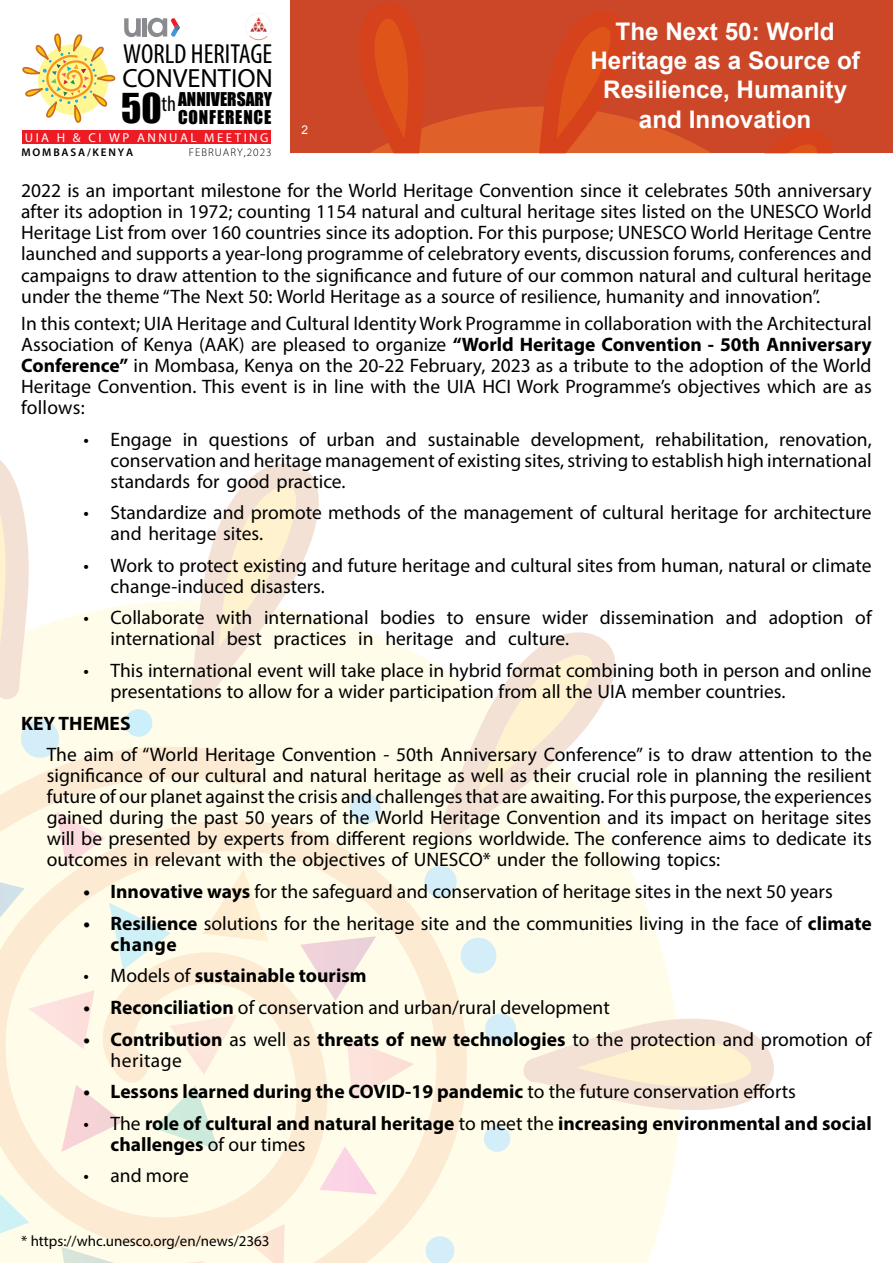
<style>
.page{position:relative;width:893px;height:1263px;background:#fff}
.page>*{position:absolute;margin:0;border:0;box-sizing:border-box;transform-origin:0 0}
.t1{font:condensed 27.6px "Myriad Pro";color:#000}
.t2{font:26.4px "Myriad Pro";color:#000}
.t3{font:700 24.3px/29.1px "Arial";color:#fff;text-align:center}
.t4{font:19.5px/21px "Myriad Pro";color:#000}
.t5{font:700 19.5px/21px "Myriad Pro";color:#000}
.t6{font:19.5px/21px "Myriad Pro";letter-spacing:.025em;color:#000}
.t7{font:17.4px/17.4px "Impact";color:#000;text-align:right}
.t8{font:15px "Myriad Pro";color:#000}
.t9{font:12.9px "Myriad Pro";letter-spacing:.19em;color:#fff}
.t10{font:12px "Arial";color:#fff}
.t11{font:600 11.25px "Myriad Pro";letter-spacing:.16em;color:#000}
.t12{font:300 11.25px "Myriad Pro";letter-spacing:.095em;color:#000}
.s1{font-size:37.8px}
.s2{font-family:"Myriad Pro";font-stretch:condensed;font-size:22.05px}
.s3{font-weight:700}
.s4{font-weight:400}
</style>
<div class="page">
<svg style="left:0;top:600px;width:680px;height:663px;fill:#fffde9"></svg>
<svg style="left:0;top:742px;width:490px;height:521px;background:#fef7e2"></svg>
<svg style="left:433px;top:630px;width:190px;height:213px"></svg>
<svg style="left:517px;top:1015px;width:257px;height:96px;background:#faeedb"></svg>
<svg style="left:0;top:460px;width:32px;height:247px"></svg>
<svg style="left:185px;top:463px;width:138px;height:240px"></svg>
<svg style="left:57px;top:812px;width:49px;height:54px;background:#fdebe2"></svg>
<svg style="left:0;top:878px;width:25px;height:51px"></svg>
<svg style="left:0;top:1181px;width:29px;height:58px;background:#edf8ec"></svg>
<svg style="left:61px;top:1247px;width:57px;height:16px"></svg>
<svg style="left:163px;top:1261px;width:41px;height:2px"></svg>
<svg style="left:247px;top:1224px;width:38px;height:39px"></svg>
<svg style="left:319px;top:1146px;width:58px;height:48px;background:#fde9e7"></svg>
<svg style="left:347px;top:1038px;width:67px;height:63px;background:#fdefe1"></svg>
<svg style="left:300px;top:936px;width:76px;height:65px;background:#f6e8e2"></svg>
<svg style="left:203px;top:869px;width:66px;height:72px;background:#fef5dd"></svg>
<svg style="left:109px;top:902px;width:62px;height:68px;background:#e8f7ed"></svg>
<svg style="left:28px;top:990px;width:67px;height:59px;background:#fdefe3"></svg>
<svg style="left:61px;top:1085px;width:62px;height:67px;background:#fbeae0"></svg>
<svg style="left:154px;top:1085px;width:65px;height:65px;background:#e9f4e3"></svg>
<svg style="left:170px;top:1015px;width:68px;height:60px;background:#fef2e2"></svg>
<div style="left:131px;top:715px;width:15px;height:15px;background:#d4eef9;border-radius:50%"></div>
<div style="left:125px;top:709px;width:27px;height:28px;border:12px solid #00aeef;border-radius:50%"></div>
<div style="left:27px;top:726px;width:26px;height:25px;background:#d4eef9;border-radius:50%"></div>
<div style="left:21px;top:720px;width:38px;height:38px;border:12px solid #27aae1;border-radius:50%"></div>
<svg style="left:426px;top:1236px;width:28px;height:27px"></svg>
<div style="left:484px;top:1125px;width:26px;height:27px;border:12px solid #27aae1;border-radius:50%"></div>
<div style="left:491px;top:1020px;width:19px;height:18px;background:#d4eef9;border-radius:50%"></div>
<div style="left:485px;top:1013px;width:31px;height:31px;border:12px solid #27aae1;border-radius:50%"></div>
<div style="left:467px;top:944px;width:23px;height:23px;background:#d4eef9;border-radius:50%"></div>
<div style="left:461px;top:938px;width:35px;height:35px;border:12px solid #27aae1;border-radius:50%"></div>
<div style="left:431px;top:872px;width:19px;height:19px;background:#d4eef9;border-radius:50%"></div>
<div style="left:424px;top:865px;width:33px;height:33px;border:12px solid #27aae1;border-radius:50%"></div>
<div style="left:356px;top:799px;width:19px;height:19px;background:#d4eef9;border-radius:50%"></div>
<div style="left:350px;top:793px;width:31px;height:31px;border:12px solid #27aae1;border-radius:50%"></div>
<svg style="left:22px;top:33px;width:94px;height:90px"></svg>
<div style="left:22px;top:131px;width:249px;height:13px;background:#ed1b23"></div>
<img style="left:245px;top:14px;width:27px;height:27px">
<svg style="left:124px;top:18px;width:17px;height:19px"></svg>
<div style="left:142px;top:18px;width:5px;height:19px;background:#898b8e"></div>
<svg style="left:148px;top:18px;width:32px;height:19px"></svg>
<div style="left:291px;top:0;width:602px;height:153px;background:#cb4727"></div>
<svg style="left:359px;top:3px;width:473px;height:150px"></svg>
<h1 class="t1" style="left:123px;top:37px;width:151px">WORLD HERITAGE</h1>
<h2 class="t2" style="left:122px;top:62px;width:152px">CONVENTION</h2>
<p class="t7" style="left:121px;top:90px;width:153px"><span class="s1">50</span><span class="s2">th</span>ANNIVERSARY<br>CONFERENCE</p>
<p class="t9" style="left:25px;top:129px;width:245px">UIA H &amp; CI WP ANNUAL MEETING</p>
<p class="t11" style="left:22px;top:145px;width:113px">MOMBASA/KENYA</p>
<p class="t12" style="left:189px;top:146px;width:84px">FEBRUARY,2023</p>
<p class="t10" style="left:301px;top:122px;width:8px">2</p>
<p class="t3" style="left:590px;top:18px;width:271px">The Next 50: World<br>Heritage as a Source of<br>Resilience, Humanity</p>
<p class="t3" style="left:639px;top:105px;width:174px">and Innovation</p>
<p class="t4" style="left:21px;top:180px;width:852px;text-align:justify">2022 is an important milestone for the World Heritage Convention since it celebrates 50th anniversary after its adoption in 1972; counting 1154 natural and cultural heritage sites listed on the UNESCO World Heritage List from over 160 countries since its adoption. For this purpose; UNESCO World Heritage Centre launched and supports a year-long programme of celebratory events, discussion forums, conferences and campaigns to draw attention to the significance and future of our common natural and cultural heritage under the theme “The Next 50: World Heritage as a source of resilience, humanity and innovation”.</p>
<p class="t4" style="left:21px;top:313px;width:852px;text-align:justify">In this context; UIA Heritage and Cultural Identity Work Programme in collaboration with the Architectural Association of Kenya (AAK) are pleased to organize <span class="s3">“World Heritage Convention - 50th Anniversary Conference”</span> in Mombasa, Kenya on the 20-22 February, 2023 as a tribute to the adoption of the World Heritage Convention. This event is in line with the UIA HCI Work Programme’s objectives which are as follows:</p>
<p class="t4" style="left:111px;top:428px;width:763px;text-align:justify;text-indent:-27px">• Engage in questions of urban and sustainable development, rehabilitation, renovation, conservation and heritage management of existing sites, striving to establish high international standards for good practice.</p>
<p class="t4" style="left:111px;top:502px;width:763px;text-indent:-27px">• Standardize and promote methods of the management of cultural heritage for architecture and heritage sites.</p>
<p class="t4" style="left:111px;top:554px;width:763px;text-indent:-27px">• Work to protect existing and future heritage and cultural sites from human, natural or climate change-induced disasters.</p>
<p class="t4" style="left:111px;top:607px;width:763px;text-indent:-27px">• Collaborate with international bodies to ensure wider dissemination and adoption of international best practices in heritage and culture.</p>
<p class="t4" style="left:111px;top:660px;width:763px;text-indent:-27px">• This international event will take place in hybrid format combining both in person and online presentations to allow for a wider participation from all the UIA member countries.</p>
<p class="t5" style="left:21px;top:712px;width:111px">KEY THEMES</p>
<p class="t4" style="left:47px;top:744px;width:826px;text-align:justify">The aim of “World Heritage Convention - 50th Anniversary Conference” is to draw attention to the significance of our cultural and natural heritage as well as their crucial role in planning the resilient future of our planet against the crisis and challenges that are awaiting. For this purpose, the experiences gained during the past 50 years of the World Heritage Convention and its impact on heritage sites will be presented by experts from different regions worldwide. The conference aims to dedicate its outcomes in relevant with the objectives of UNESCO* under the following topics:</p>
<p class="t4" style="left:84px;top:881px;width:751px"><span class="s3">• Innovative ways</span> for the safeguard and conservation of heritage sites in the next 50 years</p>
<p class="t4" style="left:111px;top:912px;width:763px;text-indent:-27px"><span class="s3">• Resilience</span> solutions for the heritage site and the communities living in the face of <span class="s3">climate change</span></p>
<p class="t5" style="left:84px;top:964px;width:285px"><span class="s4">• Models of</span> sustainable tourism</p>
<p class="t4" style="left:84px;top:996px;width:528px"><span class="s3">• Reconciliation</span> of conservation and urban/rural development</p>
<p class="t6" style="left:111px;top:1028px;width:763px;text-indent:-27px"><span class="s3">• Contribution</span> as well as <span class="s3">threats of new technologies</span> to the protection and promotion of heritage</p>
<p class="t5" style="left:84px;top:1080px;width:714px">• Lessons learned during the COVID-19 pandemic <span class="s4">to the future conservation efforts</span></p>
<p class="t5" style="left:111px;top:1112px;width:763px;text-indent:-27px"><span class="s4">• The</span> role of cultural and natural heritage <span class="s4">to meet the</span> increasing environmental and social challenges <span class="s4">of our times</span></p>
<p class="t4" style="left:84px;top:1165px;width:107px">• and more</p>
<p class="t8" style="left:21px;top:1231px;width:250px">* https://whc.unesco.org/en/news/2363</p>
</div>
